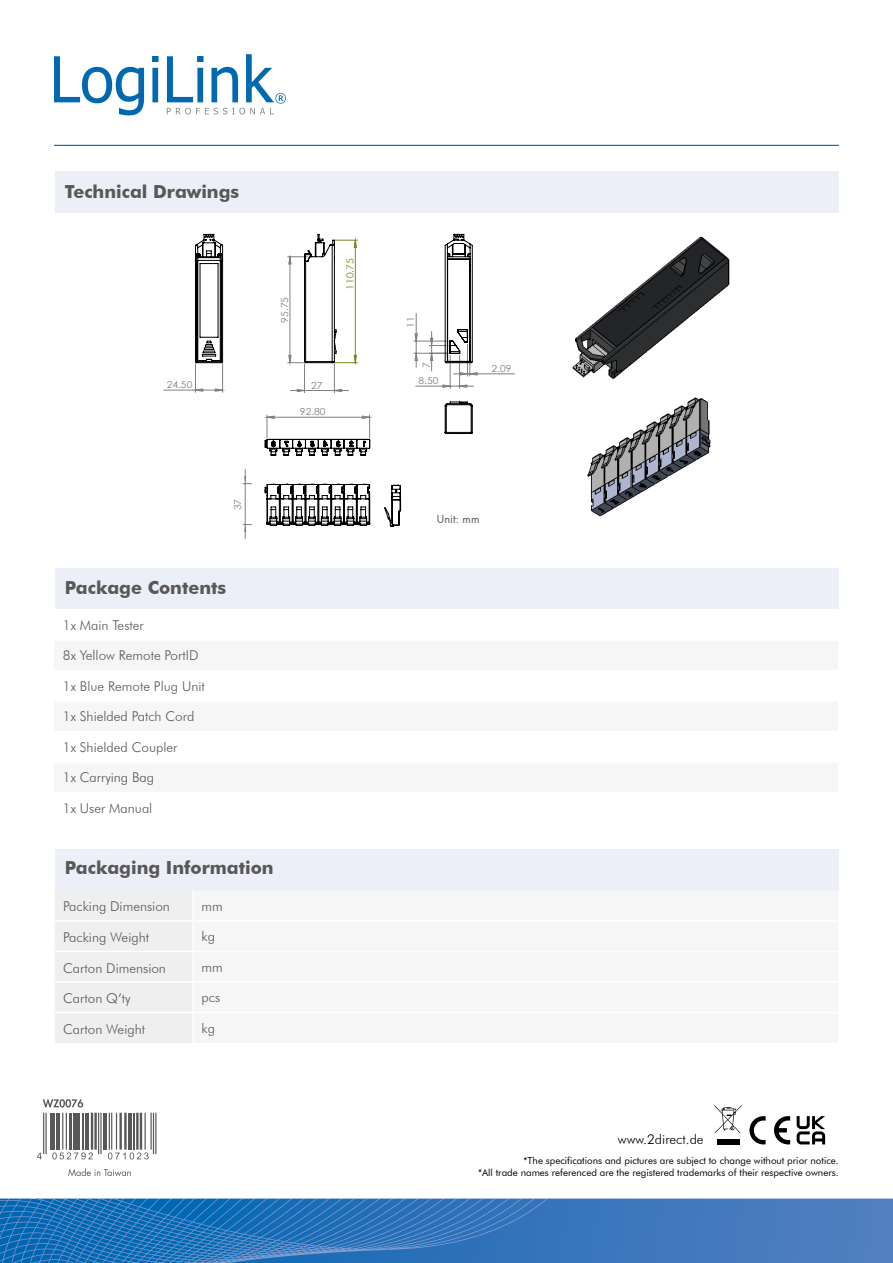
<style>
.page{position:relative;width:893px;height:1263px;background:#fff}
.page>*{position:absolute;margin:0;border:0;box-sizing:border-box;transform-origin:0 0}
.t1{font:700 18px "Futura BT";color:#5a5757}
.t2{font:300 13.5px "Futura BT";color:#5a5757}
.t3{font:300 13.5px "Futura BT";color:#000}
.t4{font:10.95px "Futura";letter-spacing:.005em;color:#5a5757}
.t5{font:9.75px/11.7px "Futura BT";color:#000;text-align:right}
.t6{font:9.6px "Century Gothic";color:#7f8180;scale:1.07 1}
.t7{font:9.6px "Century Gothic";color:#7f8520;scale:1.07 1}
</style>
<div class="page">
<svg style="left:0;top:1198px;width:893px;height:65px;background:#3978bc"></svg>
<svg style="left:93px;top:1112px;width:64px;height:48px"></svg>
<svg style="left:207px;top:1198px;width:341px;height:43px;background:#2f75bb"></svg>
<svg style="left:0;top:1220px;width:171px;height:22px;background:#1c71b8"></svg>
<hr style="left:54px;top:145px;width:785px;height:1px;background:#0066b2">
<svg style="left:54px;top:56px;width:90px;height:59px"></svg>
<svg style="left:152px;top:56px;width:7px;height:46px"></svg>
<svg style="left:167px;top:54px;width:119px;height:60px"></svg>
<svg style="left:714px;top:1105px;width:28px;height:28px"></svg>
<div style="left:717px;top:1139px;width:22px;height:5px;background:#000"></div>
<svg style="left:749px;top:1116px;width:17px;height:28px"></svg>
<svg style="left:774px;top:1116px;width:16px;height:28px"></svg>
<svg style="left:797px;top:1116px;width:28px;height:28px"></svg>
<div style="left:55px;top:568px;width:783px;height:41px;background:#eceef8"></div>
<div style="left:55px;top:849px;width:783px;height:41px;background:#eceef8"></div>
<div style="left:55px;top:890px;width:137px;height:153px;background:#efefef"></div>
<svg style="left:194px;top:890px;width:644px;height:1px"></svg>
<hr style="left:55px;top:920px;width:138px;height:2px;background:#fff">
<hr style="left:55px;top:981px;width:138px;height:2px;background:#fff">
<hr style="left:55px;top:951px;width:138px;height:1px;background:#fff">
<hr style="left:55px;top:1012px;width:138px;height:1px;background:#fff">
<div style="left:54px;top:640px;width:784px;height:30px;background:#f6f6f6"></div>
<div style="left:54px;top:701px;width:784px;height:31px;background:#f6f6f6"></div>
<div style="left:54px;top:762px;width:784px;height:31px;background:#f6f6f6"></div>
<hr style="left:54px;top:639px;width:784px;height:2px;background:#fff">
<hr style="left:54px;top:700px;width:784px;height:2px;background:#fff">
<hr style="left:54px;top:761px;width:784px;height:2px;background:#fff">
<hr style="left:54px;top:731px;width:784px;height:1px;background:#fff">
<hr style="left:54px;top:792px;width:784px;height:1px;background:#fff">
<svg style="left:68px;top:1168px;width:63px;height:8px"></svg>
<hr style="left:94px;top:1113px;width:3px;height:36px;background:#5a5757">
<hr style="left:100px;top:1113px;width:2px;height:41px;background:#5a5757">
<hr style="left:98px;top:1113px;width:1px;height:41px;background:#5a5757">
<hr style="left:103px;top:1113px;width:3px;height:36px;background:#5a5757">
<hr style="left:116px;top:1113px;width:1px;height:36px;background:#5a5757">
<hr style="left:111px;top:1113px;width:1px;height:36px;background:#5a5757">
<hr style="left:109px;top:1113px;width:1px;height:36px;background:#5a5757">
<hr style="left:124px;top:1113px;width:3px;height:36px;background:#5a5757">
<hr style="left:119px;top:1113px;width:3px;height:36px;background:#5a5757">
<hr style="left:128px;top:1113px;width:3px;height:36px;background:#5a5757">
<hr style="left:134px;top:1113px;width:1px;height:36px;background:#5a5757">
<hr style="left:140px;top:1113px;width:2px;height:36px;background:#5a5757">
<hr style="left:136px;top:1113px;width:3px;height:36px;background:#5a5757">
<hr style="left:155px;top:1113px;width:1px;height:41px;background:#5a5757">
<hr style="left:153px;top:1113px;width:1px;height:41px;background:#5a5757">
<hr style="left:150px;top:1113px;width:2px;height:36px;background:#5a5757">
<hr style="left:145px;top:1113px;width:1px;height:36px;background:#5a5757">
<svg style="left:37px;top:1099px;width:56px;height:61px"></svg>
<svg style="left:108px;top:1152px;width:41px;height:7px"></svg>
<div style="left:55px;top:171px;width:783px;height:42px;background:#eceef8"></div>
<hr style="left:164px;top:390px;width:31px;height:1px;background:#7f8180">
<hr style="left:470px;top:374px;width:44px;height:1px;background:#7f8180">
<svg style="left:195px;top:234px;width:278px;height:200px"></svg>
<svg style="left:265px;top:415px;width:136px;height:112px"></svg>
<svg style="left:243px;top:470px;width:8px;height:69px"></svg>
<img style="left:572px;top:236px;width:158px;height:143px">
<img style="left:587px;top:397px;width:124px;height:120px">
<h1 class="t1" style="left:65px;top:181px;width:176px">Technical Drawings</h1>
<p class="t6" style="left:167px;top:379px;width:26px">24.50</p>
<p class="t6" style="left:279px;top:323px;width:26px;rotate:-90deg">95.75</p>
<p class="t7" style="left:344px;top:290px;width:31px;rotate:-90deg">110.75</p>
<p class="t6" style="left:311px;top:379px;width:12px">27</p>
<p class="t6" style="left:300px;top:406px;width:26px">92.80</p>
<p class="t6" style="left:232px;top:510px;width:12px;rotate:-90deg">37</p>
<h1 class="t1" style="left:65px;top:576px;width:163px">Package Contents</h1>
<p class="t2" style="left:63px;top:617px;width:82px">1x Main Tester</p>
<p class="t2" style="left:63px;top:647px;width:137px">8x Yellow Remote PortID</p>
<p class="t2" style="left:63px;top:678px;width:143px">1x Blue Remote Plug Unit</p>
<p class="t2" style="left:63px;top:708px;width:133px">1x Shielded Patch Cord</p>
<p class="t2" style="left:63px;top:739px;width:116px">1x Shielded Coupler</p>
<p class="t2" style="left:63px;top:769px;width:93px">1x Carrying Bag</p>
<p class="t2" style="left:63px;top:800px;width:91px">1x User Manual</p>
<h1 class="t1" style="left:65px;top:857px;width:210px">Packaging Information</h1>
<p class="t2" style="left:63px;top:898px;width:108px">Packing Dimension</p>
<p class="t2" style="left:202px;top:897px;width:23px">mm</p>
<p class="t2" style="left:63px;top:929px;width:87px">Packing Weight</p>
<p class="t2" style="left:202px;top:928px;width:15px">kg</p>
<p class="t2" style="left:63px;top:959px;width:104px">Carton Dimension</p>
<p class="t2" style="left:202px;top:958px;width:23px">mm</p>
<p class="t2" style="left:63px;top:990px;width:69px">Carton Q‘ty</p>
<p class="t2" style="left:202px;top:989px;width:20px">pcs</p>
<p class="t2" style="left:63px;top:1020px;width:83px">Carton Weight</p>
<p class="t2" style="left:202px;top:1019px;width:15px">kg</p>
<p class="t6" style="left:405px;top:328px;width:12px;rotate:-90deg">11</p>
<p class="t6" style="left:420px;top:368px;width:7px;rotate:-90deg">7</p>
<p class="t6" style="left:419px;top:375px;width:20px">8.50</p>
<p class="t6" style="left:491px;top:363px;width:20px">2.09</p>
<p class="t4" style="left:437px;top:512px;width:44px">Unit: mm</p>
<p class="t3" style="left:618px;top:1131px;width:87px">www.2direct.de</p>
<p class="t5" style="left:478px;top:1154px;width:362px">*The specifications and pictures are subject to change without prior notice.<br>*All trade names referenced are the registered trademarks of their respective owners.</p>
</div>
